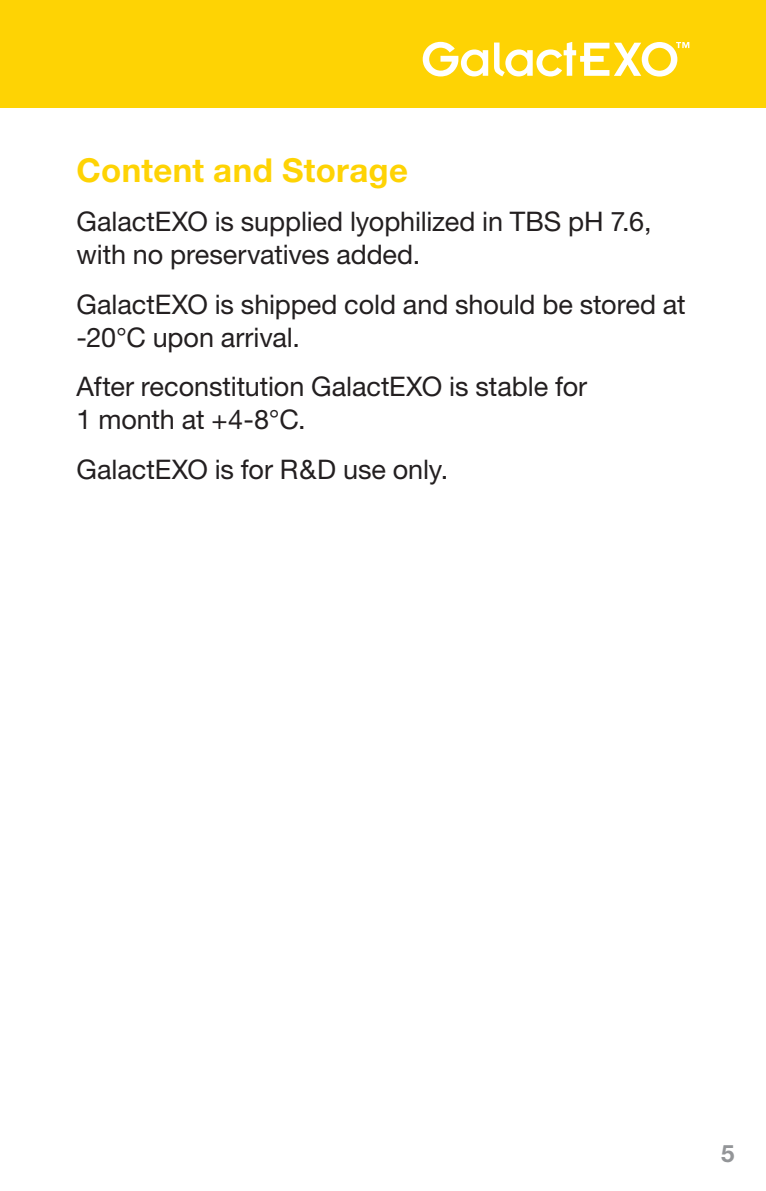
<style>
.page{position:relative;width:766px;height:1191px;background:#fff}
.page>*{position:absolute;margin:0;border:0;box-sizing:border-box;transform-origin:0 0}
.t1{font:700 33px "Helvetica Neue";letter-spacing:.01em;color:#fed304}
.t2{font:27px/33px "Helvetica Neue";letter-spacing:-.005em;color:#231f20}
.t3{font:700 24px "Helvetica Neue";color:#939598}
</style>
<div class="page">
<div style="left:0;top:0;width:765px;height:108px;background:#fed304"></div>
<svg style="left:422px;top:42px;width:66px;height:34px"></svg>
<svg style="left:494px;top:42px;width:195px;height:35px"></svg>
<p class="t1" style="left:77px;top:149px;width:333px">Content and Storage</p>
<p class="t2" style="left:77px;top:205px;width:576px">GalactEXO is supplied lyophilized in TBS pH 7.6, with no preservatives added.</p>
<p class="t2" style="left:77px;top:287px;width:610px">GalactEXO is shipped cold and should be stored at -20°C upon arrival.</p>
<p class="t2" style="left:77px;top:370px;width:512px">After reconstitution GalactEXO is stable for<br>1 month at +4-8°C.</p>
<p class="t2" style="left:77px;top:452px;width:373px">GalactEXO is for R&amp;D use only.</p>
<p class="t3" style="left:720px;top:1138px;width:15px">5</p>
</div>
